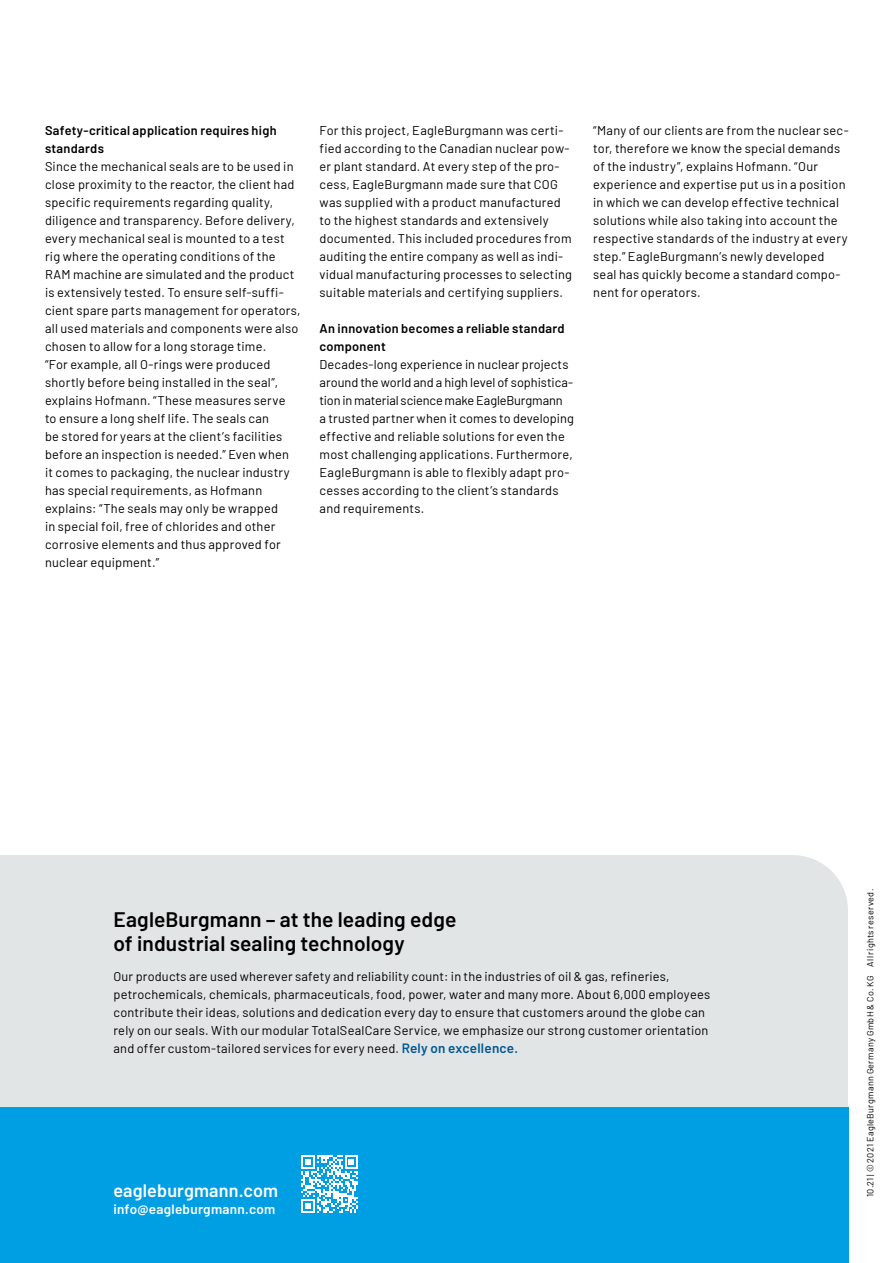
<style>
.page{position:relative;width:893px;height:1263px;background:#fff}
.page>*{position:absolute;margin:0;border:0;box-sizing:border-box;transform-origin:0 0}
.t1{font:600 21px/24px "Barlow";letter-spacing:.005em;color:#000}
.t2{font:600 18px "Barlow";letter-spacing:.01em;color:#fff}
.t3{font:600 13.5px "Barlow";letter-spacing:.02em;color:#fff}
.t4{font:12.75px/18px "Barlow";letter-spacing:.02em;color:#000}
.t5{font:600 12.75px/18px "Barlow";letter-spacing:.02em;color:#000}
.t6{font:9px "Barlow";letter-spacing:.035em;color:#000}
.s1{font-weight:600;font-size:13.5px;color:#005994}
</style>
<div class="page">
<div style="left:0;top:855px;width:848px;height:252px;background:#e2e5e5"></div>
<div style="left:0;top:1107px;width:848px;height:156px;background:#009ee3"></div>
<svg style="left:301px;top:1155px;width:57px;height:58px"></svg>
<p class="t5" style="left:45px;top:120px;width:233px">Safety-critical application requires high standards</p>
<p class="t4" style="left:45px;top:157px;width:257px">Since the mechanical seals are to be used in close proximity to the reactor, the client had specific requirements regarding quality, diligence and transparency. Before delivery, every mechanical seal is mounted to a test rig where the operating conditions of the RAM machine are simulated and the product is extensively tested. To ensure self-suffi&shy;cient spare parts management for operators, all used materials and components were also chosen to allow for a long storage time.<br>“For example, all O-rings were produced shortly before being installed in the seal”, explains Hofmann. “These measures serve<br>to ensure a long shelf life. The seals can<br>be stored for years at the client’s facilities before an inspection is needed.” Even when<br>it comes to packaging, the nuclear industry has special requirements, as Hofmann explains: “The seals may only be wrapped<br>in special foil, free of chlorides and other corrosive elements and thus approved for nuclear equipment.”</p>
<p class="t4" style="left:320px;top:120px;width:254px">For this project, EagleBurgmann was certi&shy;fied according to the Canadian nuclear pow&shy;er plant standard. At every step of the pro&shy;cess, EagleBurgmann made sure that COG was supplied with a product manufactured to the highest standards and extensively documented. This included procedures from auditing the entire company as well as indi&shy;vidual manufacturing processes to selecting suitable materials and certifying suppliers.</p>
<p class="t5" style="left:320px;top:318px;width:247px">An innovation becomes a reliable standard component</p>
<p class="t4" style="left:320px;top:354px;width:256px">Decades-long experience in nuclear projects around the world and a high level of sophistica&shy;tion in material science make EagleBurgmann<br>a trusted partner when it comes to developing effective and reliable solutions for even the most challenging applications. Furthermore, EagleBurgmann is able to flexibly adapt pro&shy;cesses according to the client’s standards and requirements.</p>
<p class="t4" style="left:593px;top:120px;width:257px">“Many of our clients are from the nuclear sec&shy;tor, therefore we know the special demands of the industry”, explains Hofmann. “Our experience and expertise put us in a position in which we can develop effective technical solutions while also taking into account the respective standards of the industry at every step.” EagleBurgmann’s newly developed seal has quickly become a standard compo&shy;nent for operators.</p>
<h1 class="t1" style="left:113px;top:906px;width:344px">EagleBurgmann – at the leading edge of industrial sealing technology</h1>
<p class="t4" style="left:113px;top:966px;width:598px">Our products are used wherever safety and reliability count: in the industries of oil &amp; gas, refineries, petrochemicals, chemicals, pharmaceuticals, food, power, water and many more. About 6,000 employees contribute their ideas, solutions and dedication every day to ensure that customers around the globe can rely on our seals. With our modular TotalSealCare Service, we emphasize our strong customer orientation and offer custom-tailored services for every need. <span class="s1">Rely on excellence.</span></p>
<h2 class="t2" style="left:113px;top:1177px;width:166px">eagleburgmann.com</h2>
<p class="t3" style="left:113px;top:1199px;width:163px">info@eagleburgmann.com</p>
<p class="t6" style="left:864px;top:1197px;width:310px;rotate:-90deg">10.21 | © 2021 EagleBurgmann Germany GmbH &amp; Co. KG All rights reserved.</p>
</div>
